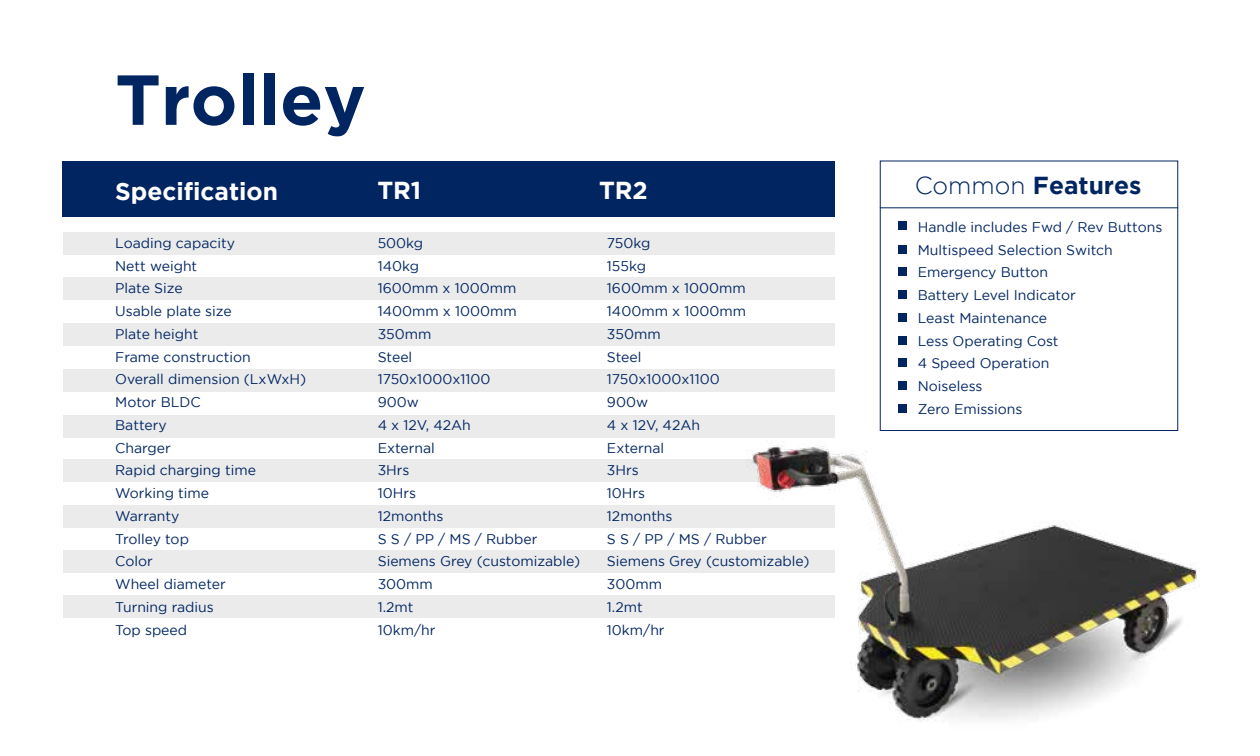
<style>
.page{position:relative;width:1260px;height:756px;background:#fff}
.page>*{position:absolute;margin:0;border:0;box-sizing:border-box;transform-origin:0 0}
.t1{font:700 70.7px "Gotham";color:#002561}
.t2{font:700 24.5px "Gotham";color:#fff}
.t3{font:700 24.5px "Gotham";color:#002561}
.t4{font:14px/22.8px "Gotham";color:#002561}
.s1{font-weight:300}
</style>
<div class="page">
<div style="left:63px;top:232px;width:772px;height:23px;background:#ebebec"></div>
<div style="left:63px;top:277px;width:772px;height:23px;background:#ebebec"></div>
<div style="left:63px;top:323px;width:772px;height:23px;background:#ebebec"></div>
<div style="left:63px;top:369px;width:772px;height:23px;background:#ebebec"></div>
<div style="left:63px;top:415px;width:772px;height:23px;background:#ebebec"></div>
<div style="left:63px;top:459px;width:772px;height:23px;background:#ebebec"></div>
<div style="left:63px;top:505px;width:772px;height:23px;background:#ebebec"></div>
<div style="left:63px;top:550px;width:772px;height:23px;background:#ebebec"></div>
<div style="left:63px;top:596px;width:772px;height:22px;background:#ebebec"></div>
<div style="left:62px;top:161px;width:773px;height:56px;background:#002561"></div>
<img style="left:706px;top:380px;width:494px;height:342px">
<hr style="left:880px;top:207px;width:298px;height:1px;background:#002561">
<div style="left:899px;top:222px;width:8px;height:8px;background:#002561"></div>
<div style="left:899px;top:245px;width:8px;height:8px;background:#002561"></div>
<div style="left:899px;top:268px;width:8px;height:8px;background:#002561"></div>
<div style="left:899px;top:291px;width:8px;height:8px;background:#002561"></div>
<div style="left:899px;top:313px;width:8px;height:8px;background:#002561"></div>
<div style="left:899px;top:337px;width:8px;height:8px;background:#002561"></div>
<div style="left:899px;top:359px;width:8px;height:8px;background:#002561"></div>
<div style="left:899px;top:382px;width:8px;height:8px;background:#002561"></div>
<div style="left:899px;top:405px;width:8px;height:8px;background:#002561"></div>
<h1 class="t1" style="left:115px;top:59px;width:252px">Trolley</h1>
<h2 class="t2" style="left:115px;top:177px;width:164px">Specification</h2>
<h2 class="t2" style="left:377px;top:176px;width:45px">TR1</h2>
<h2 class="t2" style="left:599px;top:176px;width:50px">TR2</h2>
<p class="t4" style="left:115px;top:231px;width:193px">Loading capacity<br>Nett weight<br>Plate Size<br>Usable plate size<br>Plate height<br>Frame construction<br>Overall dimension (LxWxH)<br>Motor BLDC<br>Battery<br>Charger<br>Rapid charging time<br>Working time<br>Warranty<br>Trolley top<br>Color<br>Wheel diameter<br>Turning radius<br>Top speed</p>
<p class="t4" style="left:378px;top:231px;width:204px">500kg<br>140kg<br>1600mm x 1000mm<br>1400mm x 1000mm<br>350mm<br>Steel<br>1750x1000x1100<br>900w<br>4 x 12V, 42Ah<br>External<br>3Hrs<br>10Hrs<br>12months<br>S S / PP / MS / Rubber<br>Siemens Grey (customizable)<br>300mm<br>1.2mt<br>10km/hr</p>
<p class="t4" style="left:607px;top:231px;width:204px">750kg<br>155kg<br>1600mm x 1000mm<br>1400mm x 1000mm<br>350mm<br>Steel<br>1750x1000x1100<br>900w<br>4 x 12V, 42Ah<br>External<br>3Hrs<br>10Hrs<br>12months<br>S S / PP / MS / Rubber<br>Siemens Grey (customizable)<br>300mm<br>1.2mt<br>10km/hr</p>
<h2 class="t3" style="left:915px;top:171px;width:228px"><span class="s1">Common</span> Features</h2>
<p class="t4" style="left:918px;top:215px;width:246px">Handle includes Fwd / Rev Buttons<br>Multispeed Selection Switch<br>Emergency Button<br>Battery Level Indicator<br>Least Maintenance<br>Less Operating Cost<br>4 Speed Operation<br>Noiseless<br>Zero Emissions</p>
</div>
